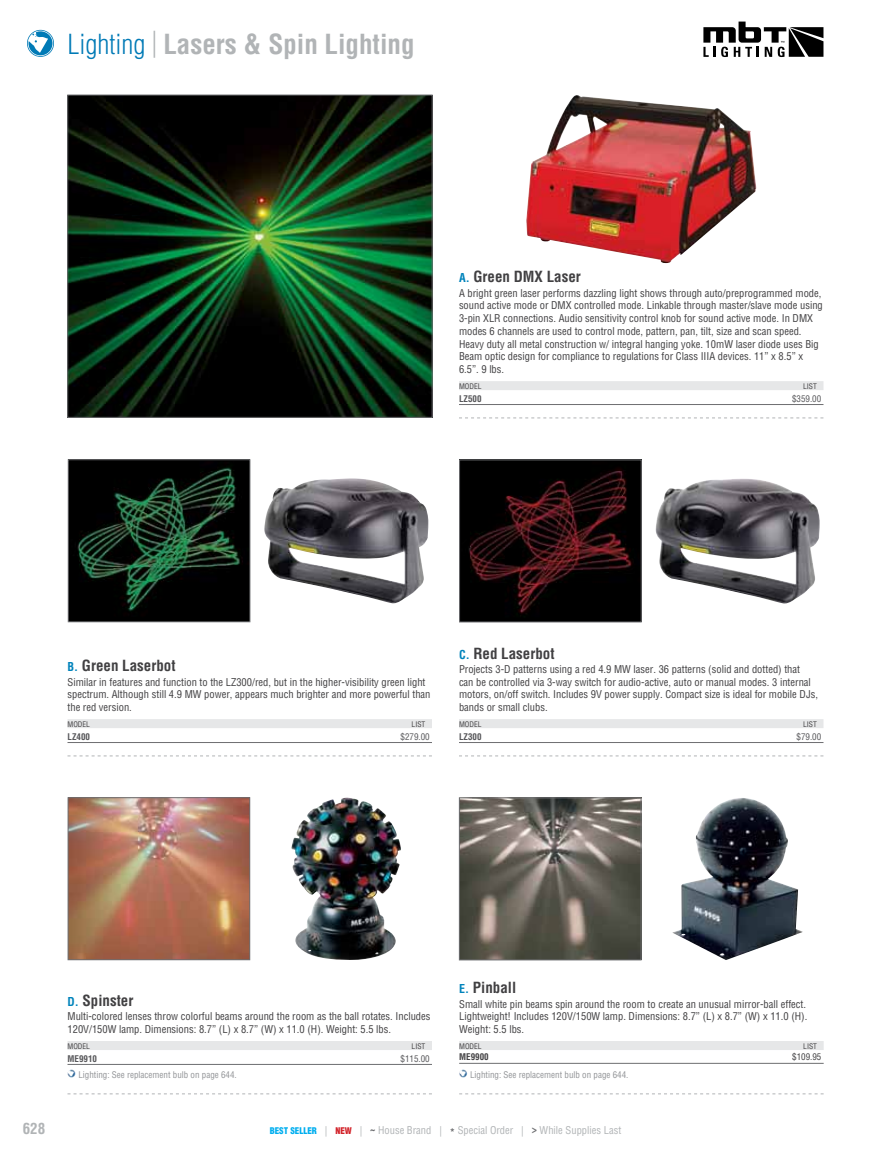
<style>
.page{position:relative;width:891px;height:1161px;background:#fff}
.page>*{position:absolute;margin:0;border:0;box-sizing:border-box;transform-origin:0 0}
.t1{font:700 condensed 27px "Helvetica LT Std";color:#b1b4b6}
.t2{font:700 condensed 15px "Helvetica LT Std";color:#414042}
.t3{font:700 condensed 15px "Helvetica LT Std";color:#b1b4b6}
.t4{font:condensed 10.5px/12.8px "Helvetica LT Std";color:#414042}
.t5{font:condensed 10.5px "Helvetica LT Std";color:#b1b4b6}
.t6{font:condensed 9px "Helvetica LT Std";color:#939598}
.t7{font:condensed 9px "Helvetica LT Std";color:#565659}
.t8{font:700 condensed 9px "Helvetica LT Std";color:#565659}
.t9{font:condensed 9px "Helvetica LT Std";color:#414042}
.t10{font:700 condensed 9px "Helvetica LT Std";color:#414042}
.t11{font:condensed 7.5px "Helvetica LT Std";color:#414042}
.s1{font-weight:300;color:#007ab6}
.s2{font-weight:300}
.s3{font-size:12px;color:#0083bb}
.s4{font-weight:900;font-size:9px;color:#00aeef}
.s5{font-weight:900;font-size:9px;color:#d2232a}
.s6{font-weight:700;color:#6d6e71}
</style>
<div class="page">
<svg style="left:27px;top:30px;width:27px;height:27px"></svg>
<svg style="left:703px;top:22px;width:121px;height:35px"></svg>
<div style="left:459px;top:381px;width:365px;height:9px;background:#e6e7e8"></div>
<hr style="left:459px;top:404px;width:365px;height:1px;background:#6d6e71">
<svg style="left:459px;top:418px;width:365px;height:1px"></svg>
<img style="left:70px;top:97px;width:360px;height:319px">
<div style="left:68px;top:95px;width:364px;height:323px;border:1px solid #6d6e71"></div>
<img style="left:526px;top:95px;width:231px;height:168px">
<div style="left:68px;top:719px;width:364px;height:9px;background:#e6e7e8"></div>
<hr style="left:68px;top:742px;width:364px;height:1px;background:#6d6e71">
<svg style="left:68px;top:756px;width:364px;height:1px"></svg>
<img style="left:70px;top:462px;width:178px;height:158px">
<div style="left:68px;top:460px;width:182px;height:162px;border:1px solid #6d6e71"></div>
<img style="left:264px;top:478px;width:164px;height:125px">
<div style="left:459px;top:719px;width:365px;height:9px;background:#e6e7e8"></div>
<hr style="left:459px;top:742px;width:365px;height:1px;background:#6d6e71">
<svg style="left:459px;top:756px;width:365px;height:1px"></svg>
<img style="left:461px;top:462px;width:178px;height:158px">
<div style="left:459px;top:460px;width:182px;height:162px;border:1px solid #6d6e71"></div>
<img style="left:656px;top:479px;width:164px;height:124px">
<div style="left:68px;top:1041px;width:364px;height:9px;background:#e6e7e8"></div>
<hr style="left:68px;top:1064px;width:364px;height:1px;background:#6d6e71">
<svg style="left:68px;top:1070px;width:7px;height:8px"></svg>
<svg style="left:68px;top:1094px;width:364px;height:1px"></svg>
<img style="left:70px;top:800px;width:178px;height:158px">
<div style="left:68px;top:798px;width:182px;height:162px;border:1px solid #6d6e71"></div>
<img style="left:291px;top:798px;width:105px;height:162px">
<img style="left:461px;top:800px;width:178px;height:158px">
<div style="left:459px;top:798px;width:182px;height:162px;border:1px solid #6d6e71"></div>
<img style="left:672px;top:798px;width:131px;height:162px">
<div style="left:459px;top:1041px;width:365px;height:9px;background:#e6e7e8"></div>
<hr style="left:459px;top:1063px;width:365px;height:1px;background:#6d6e71">
<svg style="left:459px;top:1070px;width:8px;height:8px"></svg>
<svg style="left:459px;top:1094px;width:365px;height:1px"></svg>
<h1 class="t1" style="left:68px;top:27px;width:349px"><span class="s1">Lighting</span> <span class="s2">|</span> Lasers &amp; Spin Lighting</h1>
<h2 class="t2" style="left:459px;top:267px;width:123px"><span class="s3">A.</span> Green DMX Laser</h2>
<p class="t4" style="left:459px;top:286px;width:365px">A bright green laser performs dazzling light shows through auto/preprogrammed mode, sound active mode or DMX controlled mode. Linkable through master/slave mode using 3-pin XLR connections. Audio sensitivity control knob for sound active mode. I n DMX modes 6 channels are used to control mode, pattern, pan, tilt, size and scan speed.<br>Heavy duty all metal construction w/ integral hanging yoke. 10mW laser diode uses Big Beam optic design for compliance to regulations for Class IIIA devices. 11” x 8.5” x 6.5”. 9 lbs.</p>
<p class="t11" style="left:459px;top:381px;width:9px">Model</p>
<p class="t11" style="left:803px;top:381px;width:15px">List</p>
<p class="t8" style="left:459px;top:393px;width:24px">LZ500</p>
<p class="t7" style="left:792px;top:393px;width:31px">$359.00</p>
<h2 class="t2" style="left:68px;top:656px;width:110px"><span class="s3">B.</span> Green Laserbot</h2>
<p class="t4" style="left:68px;top:675px;width:365px">Similar in features and function to the LZ300/red, but in the higher-visibility green light spectrum. Although still 4.9 MW power, appears much brighter and more powerful than the red version.</p>
<p class="t11" style="left:68px;top:719px;width:9px">Model</p>
<p class="t11" style="left:412px;top:719px;width:15px">List</p>
<p class="t8" style="left:68px;top:731px;width:24px">LZ400</p>
<p class="t7" style="left:400px;top:731px;width:31px">$279.00</p>
<h2 class="t2" style="left:459px;top:644px;width:97px"><span class="s3">C.</span> Red Laserbot</h2>
<p class="t4" style="left:459px;top:663px;width:360px">Projects 3-D patterns using a red 4.9 MW laser. 36 patterns (solid and dotted) that<br>can be controlled via 3-way switch for audio-active, auto or manual modes. 3 internal motors, on/off switch. I ncludes 9V power supply. Compact size is ideal for mobile DJs, bands or small clubs.</p>
<p class="t11" style="left:459px;top:719px;width:9px">Model</p>
<p class="t11" style="left:803px;top:719px;width:15px">List</p>
<p class="t8" style="left:459px;top:731px;width:24px">LZ300</p>
<p class="t7" style="left:796px;top:731px;width:26px">$79.00</p>
<h2 class="t3" style="left:23px;top:1119px;width:24px">628</h2>
<h2 class="t2" style="left:68px;top:991px;width:67px"><span class="s3">D.</span> Spinster</h2>
<p class="t4" style="left:68px;top:1010px;width:365px">Multi-colored lenses throw colorful beams around the room as the ball rotates. I ncludes<br>120V/150W lamp. Dimensions: 8.7” (L) x 8.7” (W) x 11.0 (H). Weight: 5.5 lbs.</p>
<p class="t11" style="left:68px;top:1041px;width:9px">Model</p>
<p class="t11" style="left:412px;top:1041px;width:15px">List</p>
<p class="t8" style="left:68px;top:1053px;width:31px">ME9910</p>
<p class="t7" style="left:400px;top:1053px;width:31px">$115.00</p>
<p class="t6" style="left:78px;top:1069px;width:160px">Lighting: See replacement bulb on page 644.</p>
<h2 class="t2" style="left:459px;top:978px;width:59px"><span class="s3">E.</span> Pinball</h2>
<p class="t4" style="left:459px;top:997px;width:350px;text-align:justify">Small white pin beams spin around the room to create an unusual mirror-ball effect.<br>Lightweight! I ncludes 120V/150W lamp. Dimensions: 8.7” (L) x 8.7” (W) x 11.0 (H).<br>Weight: 5.5 lbs.</p>
<p class="t11" style="left:459px;top:1041px;width:9px">Model</p>
<p class="t11" style="left:803px;top:1041px;width:15px">List</p>
<p class="t10" style="left:459px;top:1052px;width:31px">ME9900</p>
<p class="t9" style="left:792px;top:1052px;width:31px">$109.95</p>
<p class="t6" style="left:470px;top:1069px;width:160px">Lighting: See replacement bulb on page 644.</p>
<p class="t5" style="left:270px;top:1124px;width:353px"><span class="s4">BEST SELLER</span> | <span class="s5">NEW</span> | <span class="s6">~</span> House Brand | <span class="s6">*</span> Special Order | <span class="s6">&gt;</span> While Supplies Last</p>
</div>
